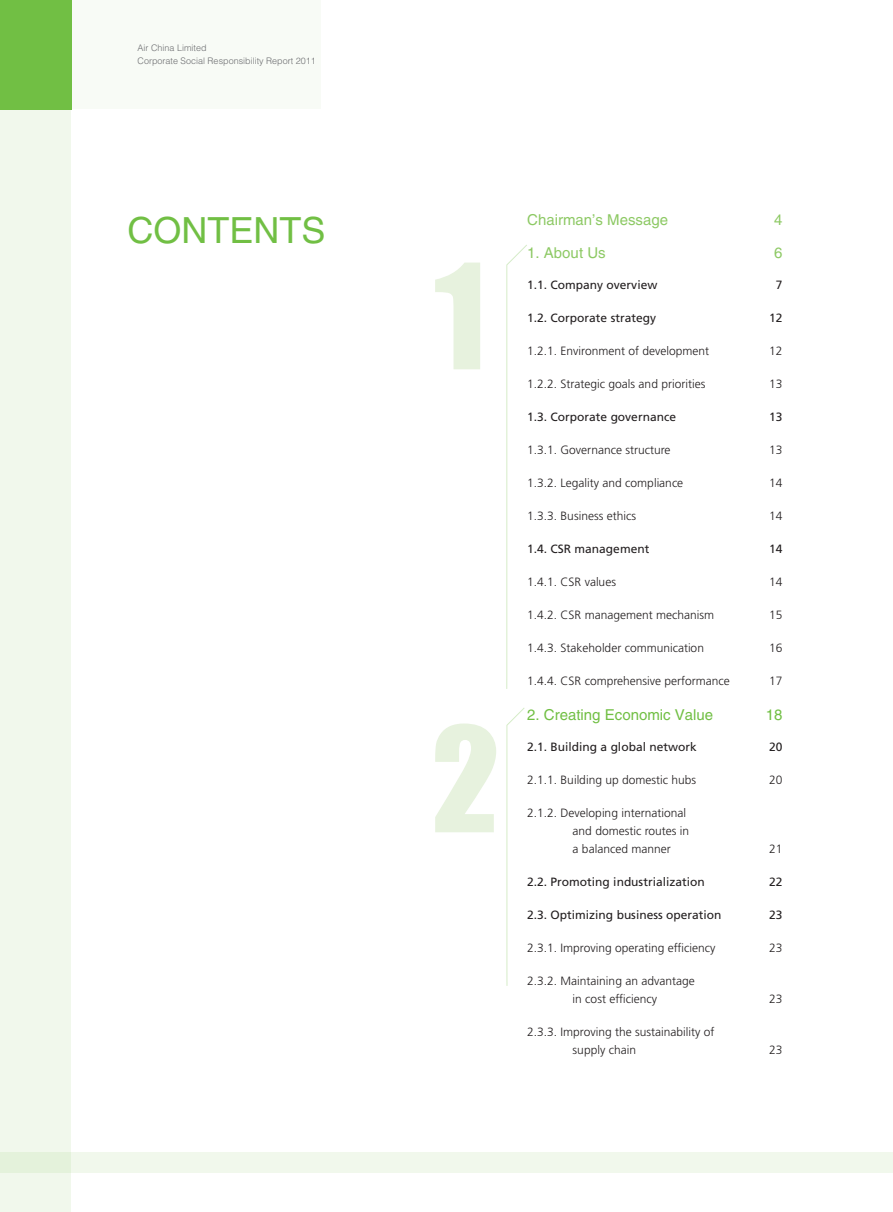
<style>
.page{position:relative;width:893px;height:1212px;background:#fff}
.page>*{position:absolute;margin:0;border:0;box-sizing:border-box;transform-origin:0 0}
.t1{font:135px "Impact";color:#e7f2de}
.t2{font:36px "Helvetica LT Std";color:#71bf44}
.t3{font:15px "Helvetica LT Std";color:#8dc964}
.t4{font:15px "Helvetica LT Std";color:#71bf44}
.t5{font:300 12px/18px "Frutiger LT Std";color:#231f20}
.t6{font:12px "Frutiger LT Std";color:#231f20}
.t7{font:300 9px/13.5px "Helvetica LT Std";color:#6c6d70}
</style>
<div class="page">
<div style="left:0;top:0;width:71px;height:1212px;background:#f1f8ec"></div>
<div style="left:0;top:0;width:72px;height:109px;background:#71bf44"></div>
<div style="left:0;top:1152px;width:893px;height:21px;background:linear-gradient(to right,#edf6e7,#f3f9ee)"></div>
<svg style="left:892px;top:1152px;width:1px;height:21px"></svg>
<svg style="left:506px;top:245px;width:21px;height:444px"></svg>
<svg style="left:506px;top:708px;width:19px;height:278px"></svg>
<p class="t7" style="left:138px;top:41px;width:180px">Air China Limited<br>Corporate Social Responsibility Report 2011</p>
<h2 class="t2" style="left:128px;top:209px;width:199px">CONTENTS</h2>
<h1 class="t1" style="left:434px;top:212px;width:53px">1</h1>
<h1 class="t1" style="left:432px;top:674px;width:69px">2</h1>
<p class="t3" style="left:527px;top:211px;width:142px">Chairman’s Message</p>
<p class="t3" style="left:774px;top:211px;width:10px">4</p>
<p class="t3" style="left:527px;top:244px;width:80px">1. About Us</p>
<p class="t3" style="left:774px;top:244px;width:10px">6</p>
<p class="t6" style="left:527px;top:277px;width:132px">1.1. Company overview</p>
<p class="t6" style="left:776px;top:277px;width:8px">7</p>
<p class="t6" style="left:527px;top:310px;width:130px">1.2. Corporate strategy</p>
<p class="t6" style="left:769px;top:310px;width:15px">12</p>
<p class="t5" style="left:527px;top:342px;width:183px">1.2.1. Environment of development</p>
<p class="t5" style="left:769px;top:342px;width:15px">12</p>
<p class="t5" style="left:527px;top:375px;width:180px">1.2.2. Strategic goals and priorities</p>
<p class="t5" style="left:769px;top:375px;width:15px">13</p>
<p class="t6" style="left:527px;top:409px;width:150px">1.3. Corporate governance</p>
<p class="t6" style="left:769px;top:409px;width:15px">13</p>
<p class="t5" style="left:527px;top:441px;width:145px">1.3.1. Governance structure</p>
<p class="t5" style="left:769px;top:441px;width:15px">13</p>
<p class="t5" style="left:527px;top:474px;width:158px">1.3.2. Legality and compliance</p>
<p class="t5" style="left:769px;top:474px;width:15px">14</p>
<p class="t5" style="left:527px;top:507px;width:110px">1.3.3. Business ethics</p>
<p class="t5" style="left:769px;top:507px;width:15px">14</p>
<p class="t6" style="left:527px;top:541px;width:124px">1.4. CSR management</p>
<p class="t6" style="left:769px;top:541px;width:15px">14</p>
<p class="t5" style="left:527px;top:573px;width:90px">1.4.1. CSR values</p>
<p class="t5" style="left:769px;top:573px;width:15px">14</p>
<p class="t5" style="left:527px;top:606px;width:188px">1.4.2. CSR management mechanism</p>
<p class="t5" style="left:769px;top:606px;width:15px">15</p>
<p class="t5" style="left:527px;top:639px;width:178px">1.4.3. Stakeholder communication</p>
<p class="t5" style="left:769px;top:639px;width:15px">16</p>
<p class="t5" style="left:527px;top:672px;width:204px">1.4.4. CSR comprehensive performance</p>
<p class="t5" style="left:769px;top:672px;width:15px">17</p>
<p class="t4" style="left:527px;top:706px;width:187px">2. Creating Economic Value</p>
<p class="t4" style="left:766px;top:706px;width:18px">18</p>
<p class="t6" style="left:527px;top:739px;width:171px">2.1. Building a global network</p>
<p class="t6" style="left:769px;top:739px;width:15px">20</p>
<p class="t5" style="left:527px;top:771px;width:170px">2.1.1. Building up domestic hubs</p>
<p class="t5" style="left:769px;top:771px;width:15px">20</p>
<p class="t5" style="left:573px;top:804px;width:118px;text-indent:-45px">2.1.2. Developing international and domestic routes in a balanced manner</p>
<p class="t5" style="left:769px;top:840px;width:15px">21</p>
<p class="t6" style="left:527px;top:874px;width:179px">2.2. Promoting industrialization</p>
<p class="t6" style="left:769px;top:874px;width:15px">22</p>
<p class="t6" style="left:527px;top:907px;width:196px">2.3. Optimizing business operation</p>
<p class="t6" style="left:769px;top:907px;width:15px">23</p>
<p class="t5" style="left:527px;top:939px;width:190px">2.3.1. Improving operating efficiency</p>
<p class="t5" style="left:769px;top:939px;width:15px">23</p>
<p class="t5" style="left:573px;top:972px;width:124px;text-indent:-45px">2.3.2. Maintaining an advantage in cost efficiency</p>
<p class="t5" style="left:769px;top:990px;width:15px">23</p>
<p class="t5" style="left:573px;top:1023px;width:143px;text-indent:-45px">2.3.3. Improving the sustainability of supply chain</p>
<p class="t5" style="left:769px;top:1041px;width:15px">23</p>
</div>
